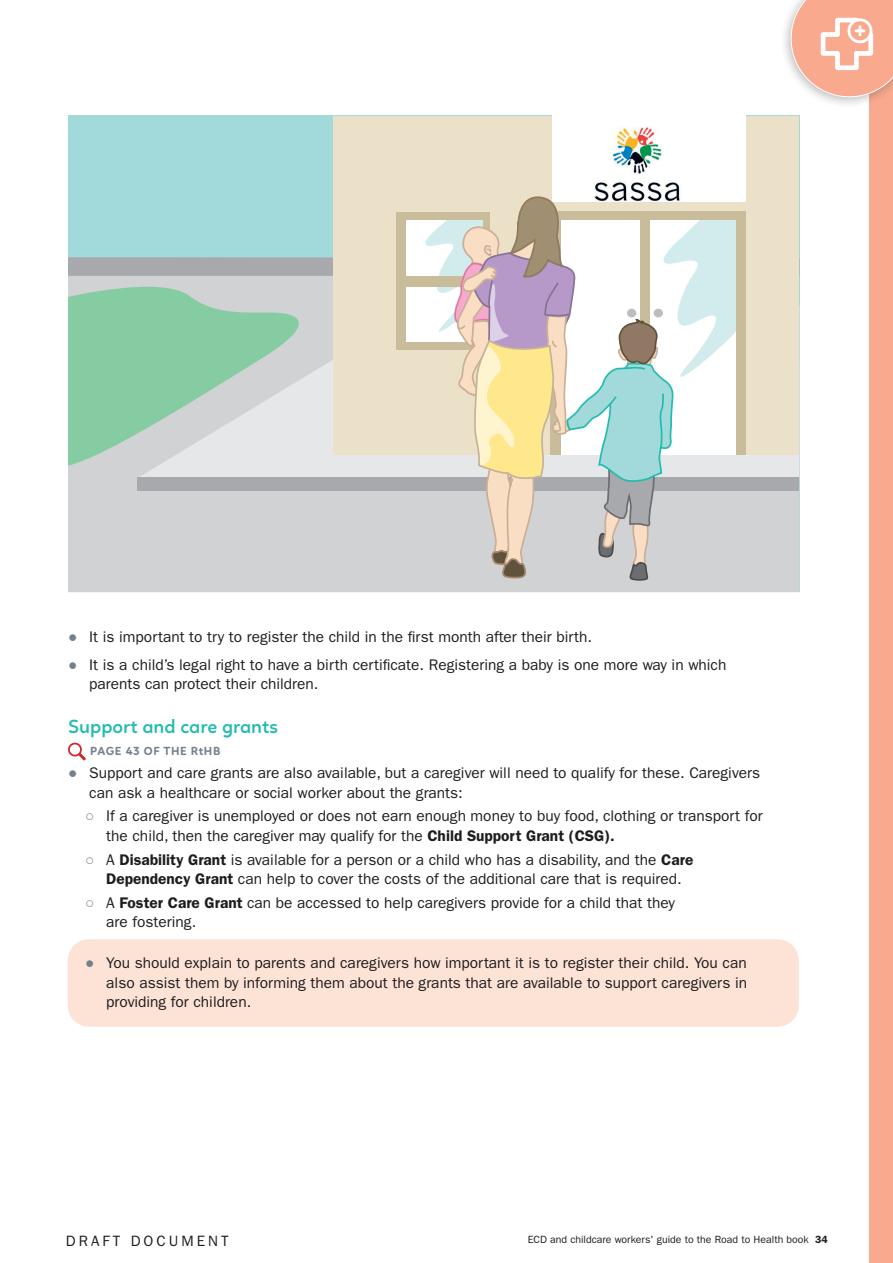
<style>
.page{position:relative;width:893px;height:1263px;background:#fff}
.page>*{position:absolute;margin:0;border:0;box-sizing:border-box;transform-origin:0 0}
.subhead3{font:600 19.5px "Linotte";color:#22bcaf}
.t1{font:15.45px/19.5px "ITC Franklin Gothic Std";color:#1f1c1d}
.t2{font:15px "ITC Franklin Gothic Std";letter-spacing:.2em;color:#1f1c1d}
.Magnifying_page_copy{font:700 12px "Linotte";letter-spacing:.05em;color:#747f8e}
.t3{font:10.5px "ITC Franklin Gothic Std";color:#1f1c1d}
.s1{font-family:"Arial";color:#747f8e}
.s2{font-weight:600}
</style>
<div class="page">
<div style="left:870px;top:0;width:23px;height:1263px;background:#f8a98e"></div>
<div style="left:779px;top:0;width:114px;height:109px;background:#231f20;opacity:.3"></div>
<svg style="left:791px;top:0;width:102px;height:97px"></svg>
<div style="left:68px;top:939px;width:731px;height:88px;background:#fde2d6;border-radius:21px"></div>
<div style="left:68px;top:116px;width:731px;height:476px;background:#a2dadc"></div>
<div style="left:68px;top:582px;width:731px;height:10px;background:#d1d2d4"></div>
<div style="left:334px;top:116px;width:465px;height:338px;background:#ebe1c8"></div>
<div style="left:552px;top:116px;width:193px;height:85px;background:#fff"></div>
<img style="left:612px;top:127px;width:51px;height:47px">
<svg style="left:68px;top:176px;width:731px;height:406px"></svg>
<div style="left:627px;top:309px;width:9px;height:8px;background:#bcbdc0;border-radius:50%"></div>
<div style="left:654px;top:309px;width:9px;height:8px;background:#bcbdc0;border-radius:50%"></div>
<svg style="left:68px;top:742px;width:18px;height:18px"></svg>
<p class="t1" style="left:68px;top:627px;width:526px"><span class="s1">●</span> It is important to try to register the child in the first month after their birth.</p>
<p class="t1" style="left:89px;top:655px;width:639px;text-indent:-21px"><span class="s1">●</span> It is a child’s legal right to have a birth certificate. Registering a baby is one more way in which parents can protect their children.</p>
<p class="subhead3" style="left:68px;top:715px;width:212px">Support and care grants</p>
<p class="t1" style="left:89px;top:763px;width:672px;text-indent:-21px"><span class="s1">●</span> Support and care grants are also available, but a caregiver will need to qualify for these. Caregivers can ask a healthcare or social worker about the grants:</p>
<p class="t1" style="left:106px;top:806px;width:658px;text-indent:-21px"><span class="s1">○</span> If a caregiver is unemployed or does not earn enough money to buy food, clothing or transport for the child, then the caregiver may qualify for the <span class="s2">Child Support Grant (CSG).</span></p>
<p class="t1" style="left:106px;top:850px;width:589px;text-indent:-21px"><span class="s1">○</span> A <span class="s2">Disability Grant</span> is available for a person or a child who has a disability, and the <span class="s2">Care<br>Dependency Grant</span> can help to cover the costs of the additional care that is required.</p>
<p class="t1" style="left:106px;top:893px;width:570px;text-indent:-21px"><span class="s1">○</span> A <span class="s2">Foster Care Grant</span> can be accessed to help caregivers provide for a child that they are fostering.</p>
<p class="t1" style="left:106px;top:953px;width:642px;text-align:justify;text-indent:-21px"><span class="s1">●</span> You should explain to parents and caregivers how important it is to register their child. You can also assist them by informing them about the grants that are available to support caregivers in providing for children.</p>
<p class="Magnifying_page_copy" style="left:90px;top:744px;width:132px">PAGE 43 OF THE RtHB</p>
<p class="t2" style="left:66px;top:1232px;width:164px">DRAFT DOCUMENT</p>
<p class="t3" style="left:528px;top:1233px;width:302px">ECD and childcare workers' guide to the Road to Health book <span class="s2">34</span></p>
</div>
